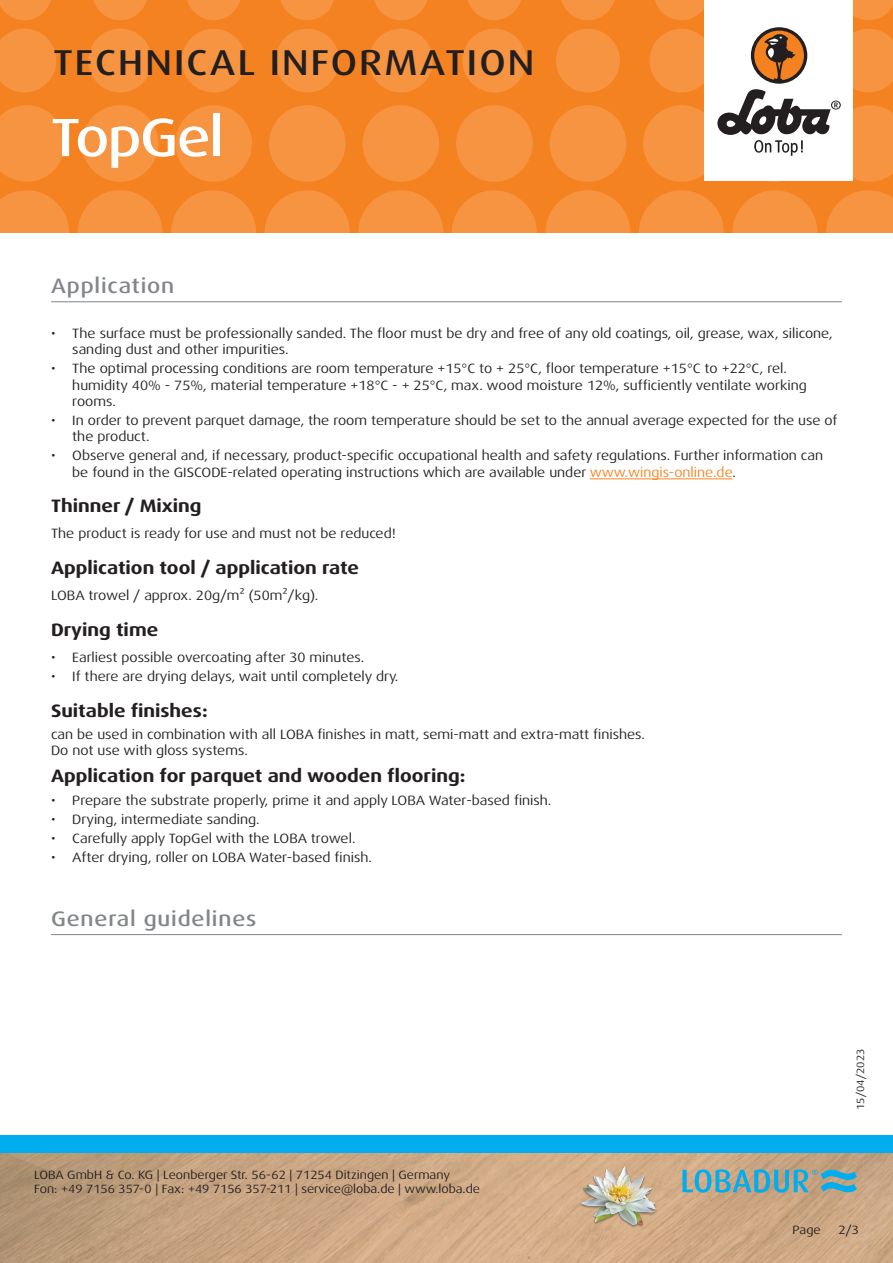
<style>
.page{position:relative;width:893px;height:1263px;background:#fff}
.page>*{position:absolute;margin:0;border:0;box-sizing:border-box;transform-origin:0 0}
.t1{font:500 expanded 54px "Dax Pro";letter-spacing:-.025em;color:#fff}
.t2{font:500 expanded 36px "Dax Pro";letter-spacing:.06em;color:#231f20}
.Titel_grau{font:500 expanded 21px "Dax Pro";letter-spacing:.04em;color:#82858b}
.t3{font:700 expanded 18px "Dax Pro";color:#231f20}
.Text{font:expanded 13.5px/16.2px "Dax Pro";color:#231f20}
.t4{font:expanded 12px/14.4px "Dax Pro";color:#231f20}
.t5{font:expanded 10.5px "Dax Pro";color:#231f20}
.s1{color:#f58220}
</style>
<div class="page">
<div style="left:0;top:0;width:893px;height:233px;background:#f58220"></div>
<svg style="left:0;top:190px;width:69px;height:43px"></svg>
<svg style="left:78px;top:190px;width:85px;height:85px;fill:#f69441"></svg>
<svg style="left:171px;top:190px;width:85px;height:85px;fill:#f69441"></svg>
<svg style="left:265px;top:190px;width:85px;height:85px;fill:#f69441"></svg>
<svg style="left:358px;top:190px;width:85px;height:85px;fill:#f69441"></svg>
<svg style="left:545px;top:190px;width:85px;height:85px;fill:#f69441"></svg>
<svg style="left:452px;top:190px;width:85px;height:85px;fill:#f69441"></svg>
<svg style="left:732px;top:190px;width:85px;height:85px;fill:#f69441"></svg>
<svg style="left:639px;top:190px;width:85px;height:85px;fill:#f69441"></svg>
<svg style="left:826px;top:190px;width:67px;height:43px"></svg>
<svg style="left:0;top:105px;width:65px;height:77px"></svg>
<svg style="left:82px;top:105px;width:76px;height:77px"></svg>
<svg style="left:175px;top:105px;width:77px;height:77px"></svg>
<svg style="left:269px;top:105px;width:76px;height:77px"></svg>
<svg style="left:456px;top:105px;width:77px;height:77px"></svg>
<svg style="left:362px;top:105px;width:77px;height:77px"></svg>
<svg style="left:550px;top:105px;width:76px;height:77px"></svg>
<svg style="left:0;top:29px;width:56px;height:63px"></svg>
<svg style="left:182px;top:29px;width:64px;height:63px"></svg>
<svg style="left:88px;top:29px;width:64px;height:63px"></svg>
<svg style="left:275px;top:29px;width:64px;height:63px"></svg>
<svg style="left:462px;top:29px;width:64px;height:63px"></svg>
<svg style="left:369px;top:29px;width:64px;height:63px"></svg>
<svg style="left:556px;top:29px;width:64px;height:63px"></svg>
<svg style="left:0;top:0;width:51px;height:20px"></svg>
<svg style="left:187px;top:0;width:53px;height:20px"></svg>
<svg style="left:468px;top:0;width:53px;height:20px"></svg>
<svg style="left:655px;top:0;width:49px;height:20px"></svg>
<svg style="left:93px;top:0;width:54px;height:20px"></svg>
<svg style="left:374px;top:0;width:54px;height:20px"></svg>
<svg style="left:281px;top:0;width:53px;height:20px"></svg>
<svg style="left:561px;top:0;width:54px;height:20px"></svg>
<svg style="left:853px;top:0;width:40px;height:20px"></svg>
<img style="left:0;top:1152px;width:893px;height:111px">
<div style="left:0;top:1135px;width:893px;height:17px;background:#00aeef"></div>
<div style="left:704px;top:0;width:149px;height:181px;background:#fff"></div>
<svg style="left:643px;top:29px;width:250px;height:153px"></svg>
<img style="left:578px;top:1161px;width:82px;height:81px">
<svg style="left:682px;top:1169px;width:175px;height:24px"></svg>
<hr style="left:51px;top:934px;width:791px;height:1px;background:#82858b">
<hr style="left:51px;top:301px;width:791px;height:1px;background:#82858b">
<hr style="left:590px;top:478px;width:143px;height:1px;background:#f58220">
<h2 class="t2" style="left:53px;top:40px;width:483px">TECHNICAL INFORMATION</h2>
<p class="t1" style="left:51px;top:103px;width:174px">TopGel</p>
<p class="Titel_grau" style="left:51px;top:272px;width:125px">Application</p>
<p class="Text" style="left:72px;top:325px;width:762px;text-indent:-21px">• The surface must be professionally sanded. The floor must be dry and free of any old coatings, oil, grease, wax, silicone, sanding dust and other impurities.</p>
<p class="Text" style="left:72px;top:361px;width:736px;text-indent:-21px">• The optimal processing conditions are room temperature +15°C to + 25°C, floor temperature +15°C to +22°C, rel. humidity 40% - 75%, material temperature +18°C - + 25°C, max. wood moisture 12%, sufficiently ventilate working rooms.</p>
<p class="Text" style="left:72px;top:412px;width:767px;text-indent:-21px">• In order to prevent parquet damage, the room temperature should be set to the annual average expected for the use of the product.</p>
<p class="Text" style="left:72px;top:448px;width:752px;text-indent:-21px">• Observe general and, if necessary, product-specific occupational health and safety regulations. Further information can be found in the GISCODE-related operating instructions which are available under <span class="s1">www.wingis-online.de</span>.</p>
<p class="t3" style="left:51px;top:494px;width:152px">Thinner / Mixing</p>
<p class="Text" style="left:51px;top:526px;width:346px">The product is ready for use and must not be reduced!</p>
<p class="t3" style="left:51px;top:556px;width:310px">Application tool / application rate</p>
<p class="Text" style="left:51px;top:588px;width:269px">LOBA trowel / approx. 20g/m² (50m²/kg).</p>
<p class="t3" style="left:51px;top:618px;width:109px">Drying time</p>
<p class="Text" style="left:51px;top:649px;width:315px">• Earliest possible overcoating after 30 minutes.</p>
<p class="Text" style="left:51px;top:669px;width:349px">• If there are drying delays, wait until completely dry.</p>
<p class="t3" style="left:51px;top:699px;width:158px">Suitable finishes:</p>
<p class="Text" style="left:51px;top:727px;width:595px">can be used in combination with all LOBA finishes in matt, semi-matt and extra-matt finishes.</p>
<p class="Text" style="left:51px;top:743px;width:198px">Do not use with gloss systems.</p>
<p class="t3" style="left:51px;top:764px;width:416px">Application for parquet and wooden flooring:</p>
<p class="Text" style="left:51px;top:792px;width:502px">• Prepare the substrate properly, prime it and apply LOBA Water-based finish.</p>
<p class="Text" style="left:51px;top:811px;width:210px">• Drying, intermediate sanding.</p>
<p class="Text" style="left:51px;top:831px;width:306px">• Carefully apply TopGel with the LOBA trowel.</p>
<p class="Text" style="left:51px;top:850px;width:322px">• After drying, roller on LOBA Water-based finish.</p>
<p class="Titel_grau" style="left:51px;top:905px;width:207px">General guidelines</p>
<p class="t4" style="left:34px;top:1167px;width:447px">LOBA GmbH &amp; Co. KG | Leonberger Str. 56-62 | 71254 Ditzingen | Germany<br>Fon: +49 7156 357-0 | Fax: +49 7156 357-211 | service@loba.de | www.loba.de</p>
<p class="t5" style="left:854px;top:1110px;width:63px;rotate:-90deg">15/04/2023</p>
<p class="t4" style="left:793px;top:1223px;width:30px">Page</p>
<p class="t4" style="left:838px;top:1223px;width:22px">2/3</p>
</div>
